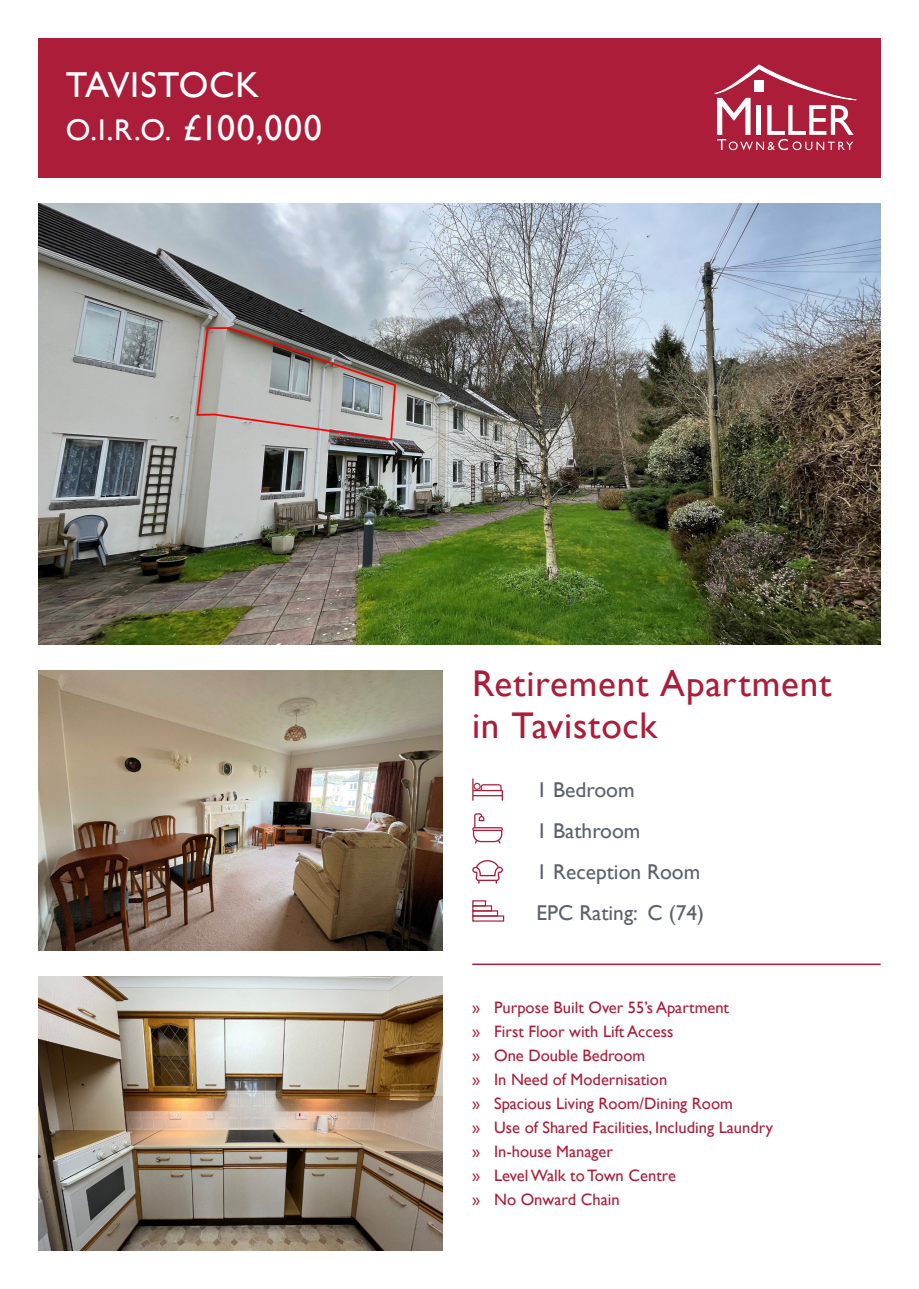
<style>
.page{position:relative;width:919px;height:1289px;background:#fff}
.page>*{position:absolute;margin:0;border:0;box-sizing:border-box;transform-origin:0 0}
.t1{font:37.2px/42.5px "Gill Sans";letter-spacing:.02em;color:#ac1d39}
.t2{font:36px "Gill Sans";letter-spacing:.02em;color:#fff}
.t3{font:30px "Gill Sans";color:#fff}
.t4{font:21.45px "Gill Sans";color:#5b626d}
.t5{font:16.5px "Gill Sans";color:#ac1d39}
.s1{font-size:36px}
</style>
<div class="page">
<img style="left:38px;top:670px;width:404px;height:280px">
<img style="left:38px;top:203px;width:842px;height:441px">
<div style="left:38px;top:38px;width:842px;height:140px;background:#ac1d39"></div>
<svg style="left:714px;top:65px;width:142px;height:85px"></svg>
<svg style="left:472px;top:778px;width:31px;height:22px"></svg>
<svg style="left:472px;top:813px;width:31px;height:30px"></svg>
<svg style="left:472px;top:860px;width:31px;height:23px"></svg>
<div style="left:472px;top:900px;width:14px;height:6px;border:1px solid #ac1d39"></div>
<div style="left:472px;top:905px;width:20px;height:6px;border:1px solid #ac1d39"></div>
<div style="left:472px;top:910px;width:26px;height:6px;border:1px solid #ac1d39"></div>
<div style="left:472px;top:915px;width:32px;height:6px;border:1px solid #ac1d39"></div>
<img style="left:38px;top:976px;width:404px;height:274px">
<hr style="left:472px;top:963px;width:408px;height:2px;background:#ac1d39">
<p class="t2" style="left:66px;top:64px;width:195px">TAVISTOCK</p>
<p class="t3" style="left:66px;top:112px;width:257px">O.I.R.O. <span class="s1">£100,000</span></p>
<p class="t1" style="left:472px;top:663px;width:360px">Retirement Apartment in Tavistock</p>
<p class="t4" style="left:536px;top:777px;width:100px">1 Bedroom</p>
<p class="t4" style="left:536px;top:818px;width:105px">1 Bathroom</p>
<p class="t4" style="left:536px;top:859px;width:165px">1 Reception Room</p>
<p class="t4" style="left:536px;top:900px;width:169px">EPC Rating: C (74)</p>
<p class="t5" style="left:472px;top:998px;width:258px">» Purpose Built Over 55’s Apartment</p>
<p class="t5" style="left:472px;top:1022px;width:202px">» First Floor with Lift Access</p>
<p class="t5" style="left:472px;top:1046px;width:174px">» One Double Bedroom</p>
<p class="t5" style="left:472px;top:1070px;width:196px">» In Need of Modernisation</p>
<p class="t5" style="left:472px;top:1094px;width:262px">» Spacious Living Room/Dining Room</p>
<p class="t5" style="left:472px;top:1118px;width:302px">» Use of Shared Facilities, Including Laundry</p>
<p class="t5" style="left:472px;top:1142px;width:142px">» In-house Manager</p>
<p class="t5" style="left:472px;top:1166px;width:205px">» Level Walk to Town Centre</p>
<p class="t5" style="left:472px;top:1190px;width:149px">» No Onward Chain</p>
</div>
